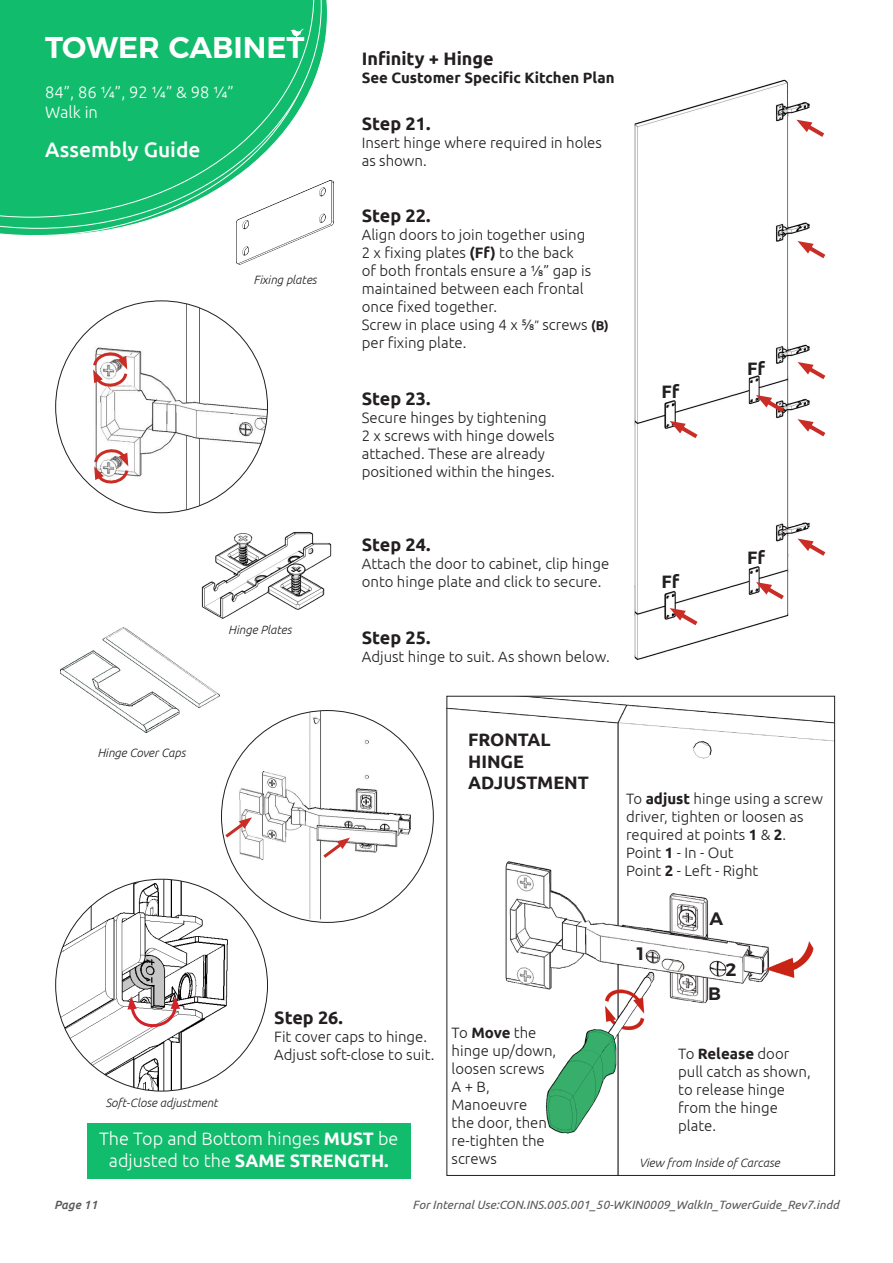
<style>
.page{position:relative;width:893px;height:1263px;background:#fff}
.page>*{position:absolute;margin:0;border:0;box-sizing:border-box;transform-origin:0 0}
.t1{font:600 30px "Montserrat";color:#fff}
.t2{font:500 21px "Ubuntu";color:#fff}
.t3{font:700 18px/21.6px "Ubuntu";color:#231f20}
.t4{font:300 18px/21.6px "Ubuntu";color:#fff;text-align:center}
.t5{font:600 18px "Montserrat";color:#231f20}
.t6{font:300 16.5px/19.8px "Ubuntu";color:#fff}
.t7{font:300 15px/18px "Ubuntu";color:#231f20}
.t8{font:700 15px "Ubuntu";color:#231f20}
.t9{font:italic 300 12px "Ubuntu";color:#231f20}
.t10{font:italic 12px "Ubuntu";color:#57585a}
.t11{font:italic 500 12px "Ubuntu";color:#57585a}
.s1{font-weight:700}
.s2{font-size:12.9px}
.s3{font-weight:700;font-size:12.9px}
.s4{font-weight:300}
</style>
<div class="page">
<svg style="left:0;top:229px;width:237px;height:7px"></svg>
<svg style="left:0;top:0;width:322px;height:229px"></svg>
<svg style="left:0;top:0;width:314px;height:217px;background:#25c179"></svg>
<svg style="left:290px;top:28px;width:14px;height:11px"></svg>
<img style="left:448px;top:698px;width:385px;height:476px">
<img style="left:61px;top:627px;width:159px;height:106px">
<img style="left:201px;top:532px;width:131px;height:87px">
<img style="left:56px;top:301px;width:211px;height:212px;border-radius:106px">
<svg style="left:91px;top:349px;width:38px;height:41px"></svg>
<svg style="left:92px;top:446px;width:38px;height:41px"></svg>
<img style="left:221px;top:710px;width:212px;height:212px;border-radius:106px">
<svg style="left:222px;top:817px;width:30px;height:23px"></svg>
<svg style="left:320px;top:837px;width:30px;height:24px"></svg>
<img style="left:56px;top:879px;width:211px;height:212px;border-radius:106px">
<svg style="left:127px;top:996px;width:53px;height:39px"></svg>
<img style="left:237px;top:181px;width:96px;height:84px">
<div style="left:87px;top:1123px;width:323px;height:55px;background:#11bc6d"></div>
<img style="left:634px;top:79px;width:176px;height:582px">
<svg style="left:796px;top:119px;width:29px;height:22px"></svg>
<svg style="left:797px;top:362px;width:29px;height:21px"></svg>
<svg style="left:797px;top:241px;width:29px;height:21px"></svg>
<svg style="left:797px;top:419px;width:29px;height:21px"></svg>
<svg style="left:797px;top:538px;width:29px;height:21px"></svg>
<svg style="left:670px;top:420px;width:32px;height:22px"></svg>
<svg style="left:670px;top:608px;width:32px;height:21px"></svg>
<svg style="left:756px;top:395px;width:32px;height:21px"></svg>
<svg style="left:756px;top:582px;width:32px;height:21px"></svg>
<h1 class="t1" style="left:45px;top:23px;width:261px">TOWER CABINET</h1>
<p class="t6" style="left:45px;top:82px;width:190px">84”, 86 1/4”, 92 1/4” &amp; 98 1/4”<br>Walk in</p>
<h2 class="t2" style="left:45px;top:136px;width:157px">Assembly Guide</h2>
<p class="t9" style="left:253px;top:273px;width:65px">Fixing plates</p>
<p class="t9" style="left:228px;top:623px;width:65px">Hinge Plates</p>
<p class="t3" style="left:362px;top:48px;width:133px">Infinity + Hinge</p>
<p class="t8" style="left:362px;top:69px;width:254px">See Customer Specific Kitchen Plan</p>
<p class="t3" style="left:362px;top:112px;width:70px">Step 21.</p>
<p class="t7" style="left:362px;top:133px;width:242px">Insert hinge where required in holes as shown.</p>
<p class="t3" style="left:362px;top:205px;width:70px">Step 22.</p>
<p class="t7" style="left:362px;top:226px;width:231px">Align doors to join together using<br>2 x fixing plates <span class="s1">(Ff)</span> to the back of both frontals ensure a 1/8” gap is maintained between each frontal once fixed together.</p>
<p class="t7" style="left:362px;top:316px;width:249px">Screw in place using 4 x 5/8<span class="s2">”</span> screws <span class="s3">(B) </span>per fixing plate.</p>
<p class="t3" style="left:362px;top:387px;width:70px">Step 23.</p>
<p class="t7" style="left:362px;top:408px;width:186px">Secure hinges by tightening</p>
<p class="t7" style="left:362px;top:426px;width:195px">2 x screws with hinge dowels attached. These are already positioned within the hinges.</p>
<p class="t3" style="left:362px;top:534px;width:70px">Step 24.</p>
<p class="t7" style="left:362px;top:555px;width:249px">Attach the door to cabinet, clip hinge onto hinge plate and click to secure.</p>
<p class="t3" style="left:362px;top:626px;width:70px">Step 25.</p>
<p class="t7" style="left:362px;top:647px;width:249px">Adjust hinge to suit. As shown below.</p>
<p class="t3" style="left:661px;top:381px;width:19px">Ff</p>
<p class="t3" style="left:661px;top:570px;width:19px">Ff</p>
<p class="t3" style="left:747px;top:357px;width:19px">Ff</p>
<p class="t3" style="left:747px;top:547px;width:19px">Ff</p>
<p class="t9" style="left:97px;top:745px;width:90px">Hinge Cover Caps</p>
<p class="t3" style="left:468px;top:729px;width:84px">FRONTAL<br>HINGE</p>
<p class="t3" style="left:468px;top:772px;width:122px">ADJUSTMENT</p>
<p class="t9" style="left:105px;top:1095px;width:114px">Soft-Close adjustment</p>
<p class="t3" style="left:274px;top:1006px;width:70px">Step 26.</p>
<p class="t7" style="left:274px;top:1027px;width:154px">Fit cover caps to hinge.</p>
<p class="t7" style="left:274px;top:1045px;width:162px">Adjust soft-close to suit.</p>
<p class="t4" style="left:99px;top:1127px;width:301px">The Top and Bottom hinges <span class="s1">MUST</span> be adjusted to the <span class="s1">SAME STRENGTH.</span></p>
<p class="t7" style="left:452px;top:1023px;width:106px">To <span class="s1">Move</span> the hinge up/down, loosen screws</p>
<p class="t7" style="left:452px;top:1077px;width:97px">A + B,<br>Manoeuvre the door, then re-tighten the screws</p>
<p class="t7" style="left:626px;top:789px;width:199px">To <span class="s1">adjust</span> hinge using a screw driver, tighten or loosen as</p>
<p class="t7" style="left:626px;top:825px;width:162px">required at points <span class="s1">1</span> &amp; <span class="s1">2</span>.</p>
<p class="t7" style="left:626px;top:843px;width:109px">Point <span class="s1">1</span> - In - Out</p>
<p class="t7" style="left:626px;top:861px;width:134px">Point <span class="s1">2</span> - Left - Right</p>
<p class="t5" style="left:635px;top:939px;width:13px">1</p>
<p class="t5" style="left:709px;top:904px;width:15px">A</p>
<p class="t5" style="left:726px;top:954px;width:13px">2</p>
<p class="t5" style="left:708px;top:979px;width:14px">B</p>
<p class="t8" style="left:678px;top:1044px;width:113px"><span class="s4">To</span> Release <span class="s4">door</span></p>
<p class="t7" style="left:678px;top:1062px;width:134px">pull catch as shown,</p>
<p class="t7" style="left:678px;top:1080px;width:108px">to release hinge</p>
<p class="t7" style="left:678px;top:1098px;width:101px">from the hinge</p>
<p class="t7" style="left:678px;top:1116px;width:39px">plate.</p>
<p class="t9" style="left:639px;top:1155px;width:142px">View from Inside of Carcase</p>
<p class="t11" style="left:54px;top:1197px;width:45px">Page 11</p>
<p class="t10" style="left:413px;top:1197px;width:428px">For Internal Use:CON.INS.005.001_50-WKIN0009_WalkIn_TowerGuide_Rev7.indd</p>
</div>
